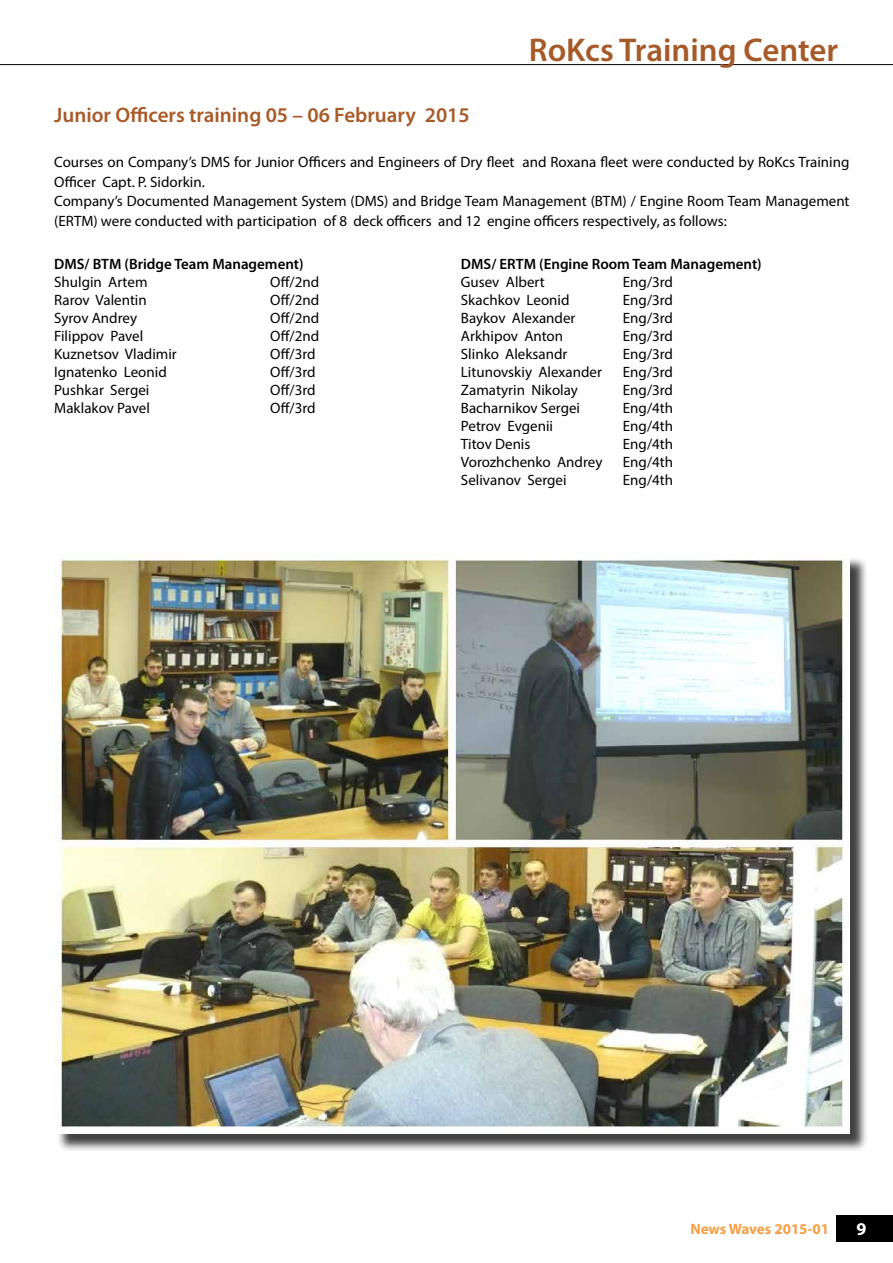
<style>
.page{position:relative;width:893px;height:1263px;background:#fff}
.page>*{position:absolute;margin:0;border:0;box-sizing:border-box;transform-origin:0 0}
.t1{font:600 33px "Myriad Pro";color:#a75a29}
.t2{font:600 21px "Myriad Pro";color:#a85b28}
.t3{font:700 18px "Myriad Pro";color:#fff}
.t4{font:15px/19.5px "Myriad Pro";color:#000}
.t5{font:600 15px "Myriad Pro";color:#000}
.t6{font:700 15px "Myriad Pro";letter-spacing:-.005em;color:#f79f45}
</style>
<div class="page">
<div style="left:836px;top:1215px;width:57px;height:26px;background:#000"></div>
<svg style="left:0;top:64px;width:893px;height:1px"></svg>
<div style="left:56px;top:556px;width:812px;height:596px;background:#000;opacity:.75"></div>
<img style="left:54px;top:556px;width:795px;height:578px">
<h1 class="t1" style="left:529px;top:29px;width:311px">RoKcs Training Center</h1>
<h2 class="t2" style="left:54px;top:102px;width:417px">Junior Officers training 05 – 06 February 2015</h2>
<p class="t4" style="left:54px;top:152px;width:797px">Courses on Company’s DMS for Junior Officers and Engineers of Dry fleet and Roxana fleet were conducted by RoKcs Training Officer Capt. P. Sidorkin.<br>Company’s Documented Management System (DMS) and Bridge Team Management (BTM) / Engine Room Team Management (ERTM) were conducted with participation of 8 deck officers and 12 engine officers respectively, as follows:</p>
<p class="t5" style="left:54px;top:254px;width:251px">DMS/ BTM (Bridge Team Management)</p>
<p class="t4" style="left:54px;top:271px;width:95px">Shulgin Artem</p>
<p class="t4" style="left:270px;top:271px;width:50px">Off/2nd</p>
<p class="t4" style="left:54px;top:289px;width:94px">Rarov Valentin</p>
<p class="t4" style="left:270px;top:289px;width:50px">Off/2nd</p>
<p class="t4" style="left:54px;top:307px;width:84px">Syrov Andrey</p>
<p class="t4" style="left:270px;top:307px;width:50px">Off/2nd</p>
<p class="t4" style="left:54px;top:325px;width:91px">Filippov Pavel</p>
<p class="t4" style="left:270px;top:325px;width:50px">Off/2nd</p>
<p class="t4" style="left:54px;top:343px;width:124px">Kuznetsov Vladimir</p>
<p class="t4" style="left:270px;top:343px;width:47px">Off/3rd</p>
<p class="t4" style="left:54px;top:361px;width:114px">Ignatenko Leonid</p>
<p class="t4" style="left:270px;top:361px;width:47px">Off/3rd</p>
<p class="t4" style="left:54px;top:379px;width:97px">Pushkar Sergei</p>
<p class="t4" style="left:270px;top:379px;width:47px">Off/3rd</p>
<p class="t4" style="left:54px;top:397px;width:97px">Maklakov Pavel</p>
<p class="t4" style="left:270px;top:397px;width:47px">Off/3rd</p>
<p class="t5" style="left:461px;top:254px;width:302px">DMS/ ERTM (Engine Room Team Management)</p>
<p class="t4" style="left:461px;top:271px;width:85px">Gusev Albert</p>
<p class="t4" style="left:623px;top:271px;width:52px">Eng/3rd</p>
<p class="t4" style="left:461px;top:289px;width:110px">Skachkov Leonid</p>
<p class="t4" style="left:623px;top:289px;width:52px">Eng/3rd</p>
<p class="t4" style="left:461px;top:307px;width:116px">Baykov Alexander</p>
<p class="t4" style="left:623px;top:307px;width:52px">Eng/3rd</p>
<p class="t4" style="left:461px;top:325px;width:104px">Arkhipov Anton</p>
<p class="t4" style="left:623px;top:325px;width:52px">Eng/3rd</p>
<p class="t4" style="left:461px;top:343px;width:108px">Slinko Aleksandr</p>
<p class="t4" style="left:623px;top:343px;width:52px">Eng/3rd</p>
<p class="t4" style="left:461px;top:361px;width:143px">Litunovskiy Alexander</p>
<p class="t4" style="left:623px;top:361px;width:52px">Eng/3rd</p>
<p class="t4" style="left:461px;top:379px;width:119px">Zamatyrin Nikolay</p>
<p class="t4" style="left:623px;top:379px;width:52px">Eng/3rd</p>
<p class="t4" style="left:461px;top:397px;width:121px">Bacharnikov Sergei</p>
<p class="t4" style="left:623px;top:397px;width:52px">Eng/4th</p>
<p class="t4" style="left:461px;top:415px;width:94px">Petrov Evgenii</p>
<p class="t4" style="left:623px;top:415px;width:52px">Eng/4th</p>
<p class="t4" style="left:461px;top:433px;width:71px">Titov Denis</p>
<p class="t4" style="left:623px;top:433px;width:52px">Eng/4th</p>
<p class="t4" style="left:461px;top:451px;width:143px">Vorozhchenko Andrey</p>
<p class="t4" style="left:623px;top:451px;width:52px">Eng/4th</p>
<p class="t4" style="left:461px;top:469px;width:107px">Selivanov Sergei</p>
<p class="t4" style="left:623px;top:469px;width:52px">Eng/4th</p>
<p class="t6" style="left:690px;top:1219px;width:140px">News Waves 2015-01</p>
<p class="t3" style="left:856px;top:1217px;width:11px">9</p>
</div>
